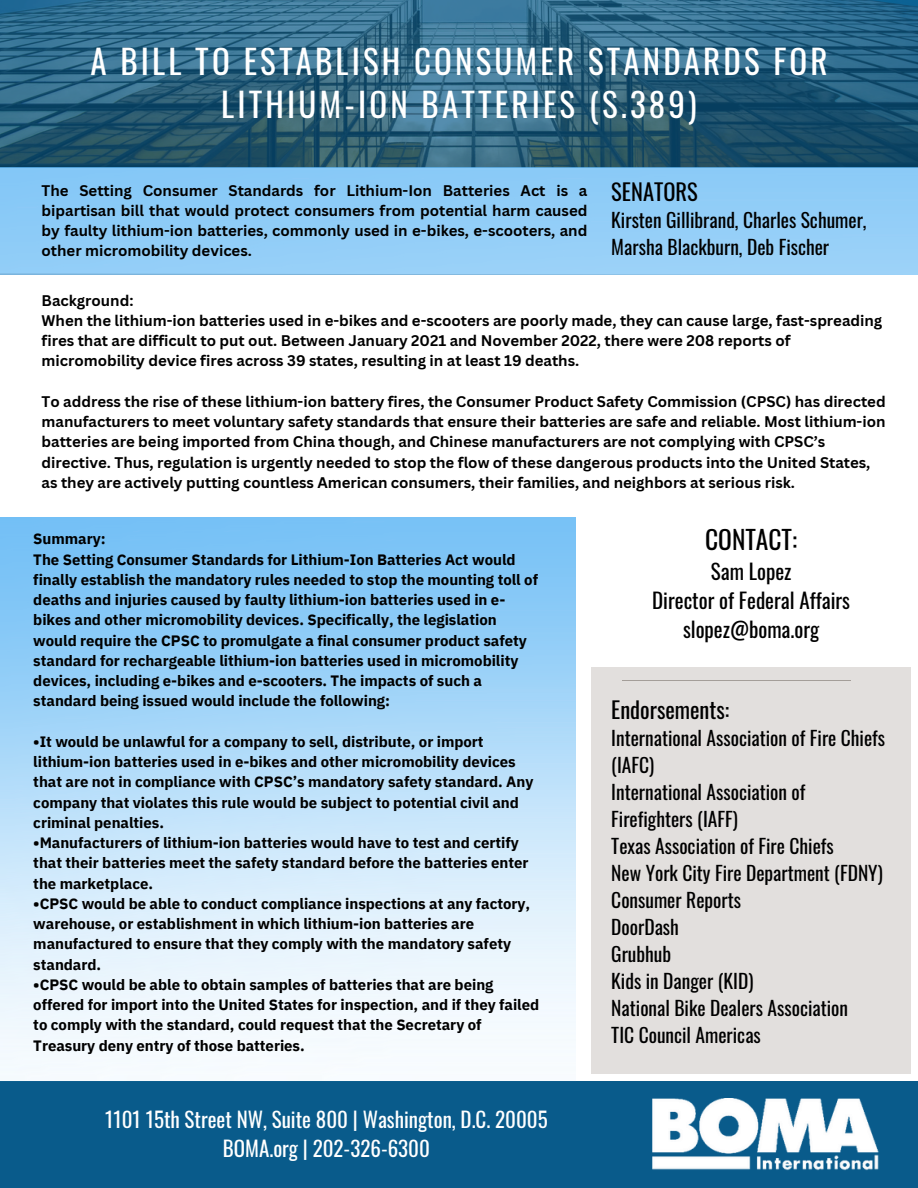
<style>
.page{position:relative;width:918px;height:1188px;background:#fff}
.page>*{position:absolute;margin:0;border:0;box-sizing:border-box;transform-origin:0 0}
.t1{font:33px/43.8px "Oswald";letter-spacing:.095em;color:#fff;text-align:center}
.t2{font:25.5px "Oswald";color:#000}
.t3{font:22.5px "Oswald";color:#000}
.t4{font:21px/29.2px "Oswald";color:#fff;text-align:center}
.t5{font:21px/29.2px "Oswald";color:#000;text-align:center}
.t6{font:19.5px/27px "Oswald";color:#000}
.t7{font:700 15px/20.2px "IBM Plex Sans";letter-spacing:-.005em;color:#000}
.t8{font:700 15px/20.2px "Canva Sans";color:#000}
</style>
<div class="page">
<div style="left:592px;top:667px;width:318px;height:407px;background:#e2dfdd"></div>
<hr style="left:623px;top:680px;width:227px;height:1px;background:#a49e99">
<img style="left:0;top:0;width:918px;height:274px">
<div style="left:0;top:1081px;width:918px;height:107px;background:#095b8b"></div>
<img style="left:652px;top:1098px;width:227px;height:73px">
<svg style="left:0;top:274px;width:918px;height:1px"></svg>
<p class="t1" style="left:90px;top:38px;width:739px">A BILL TO ESTABLISH CONSUMER STANDARDS FOR<br>LITHIUM-ION BATTERIES (S.389)</p>
<p class="t8" style="left:42px;top:180px;width:547px;text-align:justify">The Setting Consumer Standards for Lithium-Ion Batteries Act is a bipartisan bill that would protect consumers from potential harm caused by faulty lithium-ion batteries, commonly used in e-bikes, e-scooters, and other micromobility devices.</p>
<p class="t3" style="left:611px;top:174px;width:88px">SENATORS</p>
<p class="t6" style="left:611px;top:206px;width:257px">Kirsten Gillibrand, Charles Schumer,<br>Marsha Blackburn, Deb Fischer</p>
<p class="t8" style="left:42px;top:290px;width:93px">Background:</p>
<p class="t8" style="left:42px;top:310px;width:842px">When the lithium-ion batteries used in e-bikes and e-scooters are poorly made, they can cause large, fast-spreading fires that are difficult to put out. Between January 2021 and November 2022, there were 208 reports of micromobility device fires across 39 states, resulting in at least 19 deaths.</p>
<p class="t8" style="left:42px;top:391px;width:846px">To address the rise of these lithium-ion battery fires, the Consumer Product Safety Commission (CPSC) has directed manufacturers to meet voluntary safety standards that ensure their batteries are safe and reliable. Most lithium-ion batteries are being imported from China though, and Chinese manufacturers are not complying with CPSC’s directive. Thus, regulation is urgently needed to stop the flow of these dangerous products into the United States, as they are actively putting countless American consumers, their families, and neighbors at serious risk.</p>
<p class="t7" style="left:33px;top:529px;width:74px">Summary:</p>
<h1 class="t7" style="left:33px;top:549px;width:506px">The Setting Consumer Standards for Lithium-Ion Batteries Act would finally establish the mandatory rules needed to stop the mounting toll of deaths and injuries caused by faulty lithium-ion batteries used in e&shy;bikes and other micromobility devices. Specifically, the legislation would require the CPSC to promulgate a final consumer product safety standard for rechargeable lithium-ion batteries used in micromobility devices, including e-bikes and e-scooters. The impacts of such a standard being issued would include the following:</h1>
<p class="t7" style="left:33px;top:731px;width:502px">•It would be unlawful for a company to sell, distribute, or import lithium-ion batteries used in e-bikes and other micromobility devices that are not in compliance with CPSC’s mandatory safety standard. Any company that violates this rule would be subject to potential civil and criminal penalties.</p>
<h2 class="t7" style="left:33px;top:832px;width:497px">•Manufacturers of lithium-ion batteries would have to test and certify that their batteries meet the safety standard before the batteries enter the marketplace.</h2>
<p class="t7" style="left:33px;top:893px;width:498px">•CPSC would be able to conduct compliance inspections at any factory, warehouse, or establishment in which lithium-ion batteries are manufactured to ensure that they comply with the mandatory safety standard.</p>
<p class="t7" style="left:33px;top:974px;width:507px">•CPSC would be able to obtain samples of batteries that are being offered for import into the United States for inspection, and if they failed to comply with the standard, could request that the Secretary of Treasury deny entry of those batteries.</p>
<p class="t4" style="left:105px;top:1104px;width:444px">1101 15th Street NW, Suite 800 | Washington, D.C. 20005<br>BOMA.org | 202-326-6300</p>
<p class="t2" style="left:705px;top:520px;width:94px">CONTACT:</p>
<p class="t5" style="left:652px;top:555px;width:199px">Sam Lopez<br>Director of Federal Affairs slopez@boma.org</p>
<p class="t3" style="left:611px;top:693px;width:119px">Endorsements:</p>
<p class="t6" style="left:611px;top:724px;width:275px">International Association of Fire Chiefs (IAFC)<br>International Association of<br>Firefighters (IAFF)<br>Texas Association of Fire Chiefs<br>New York City Fire Department (FDNY)<br>Consumer Reports<br>DoorDash<br>Grubhub<br>Kids in Danger (KID)<br>National Bike Dealers Association<br>TIC Council Americas</p>
</div>
